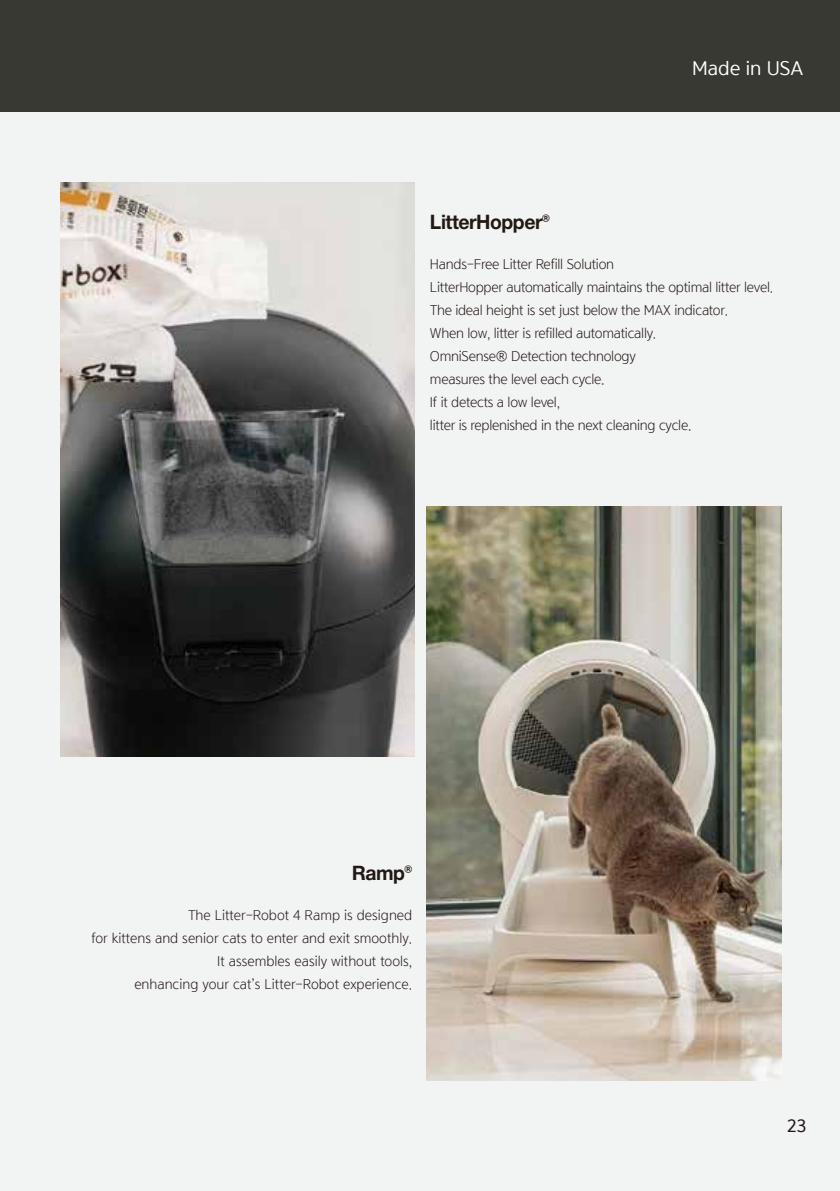
<style>
.page{position:relative;width:840px;height:1191px;background:#fff}
.page>*{position:absolute;margin:0;border:0;box-sizing:border-box;transform-origin:0 0}
.t1{font:700 20px "Helvetica Neue";letter-spacing:-.02em;color:#221815}
.t2{font:18px "Yoon Gothic Pro 750";color:#fff}
.t3{font:16px "Yoon Gothic Pro 760";color:#221815}
.t4{font:14px/23px "Yoon Gothic Pro 730";letter-spacing:-.02em;color:#221815}
.t5{font:14px/23px "Yoon Gothic Pro 730";color:#221815;text-align:right}
</style>
<div class="page">
<div style="left:0;top:0;width:839px;height:1191px;background:#f2f3f3"></div>
<div style="left:0;top:0;width:839px;height:112px;background:#383932"></div>
<img style="left:426px;top:506px;width:354px;height:574px">
<img style="left:60px;top:182px;width:354px;height:574px">
<h1 class="t1" style="left:430px;top:206px;width:121px">LitterHopper®</h1>
<p class="t2" style="left:691px;top:56px;width:113px">Made in USA</p>
<p class="t4" style="left:430px;top:253px;width:344px">Hands-Free Litter Refill Solution<br>LitterHopper automatically maintains the optimal litter level.<br>The ideal height is set just below the MAX indicator.<br>When low, litter is refilled automatically.<br>OmniSense® Detection technology<br>measures the level each cycle.<br>If it detects a low level,<br>litter is replenished in the next cleaning cycle.</p>
<h1 class="t1" style="left:351px;top:857px;width:62px">Ramp®</h1>
<p class="t5" style="left:91px;top:903px;width:322px">The Litter-Robot 4 Ramp is designed<br>for kittens and senior cats to enter and exit smoothly.<br>It assembles easily without tools,<br>enhancing your cat’s Litter-Robot experience.</p>
<p class="t3" style="left:786px;top:1115px;width:20px">23</p>
</div>
